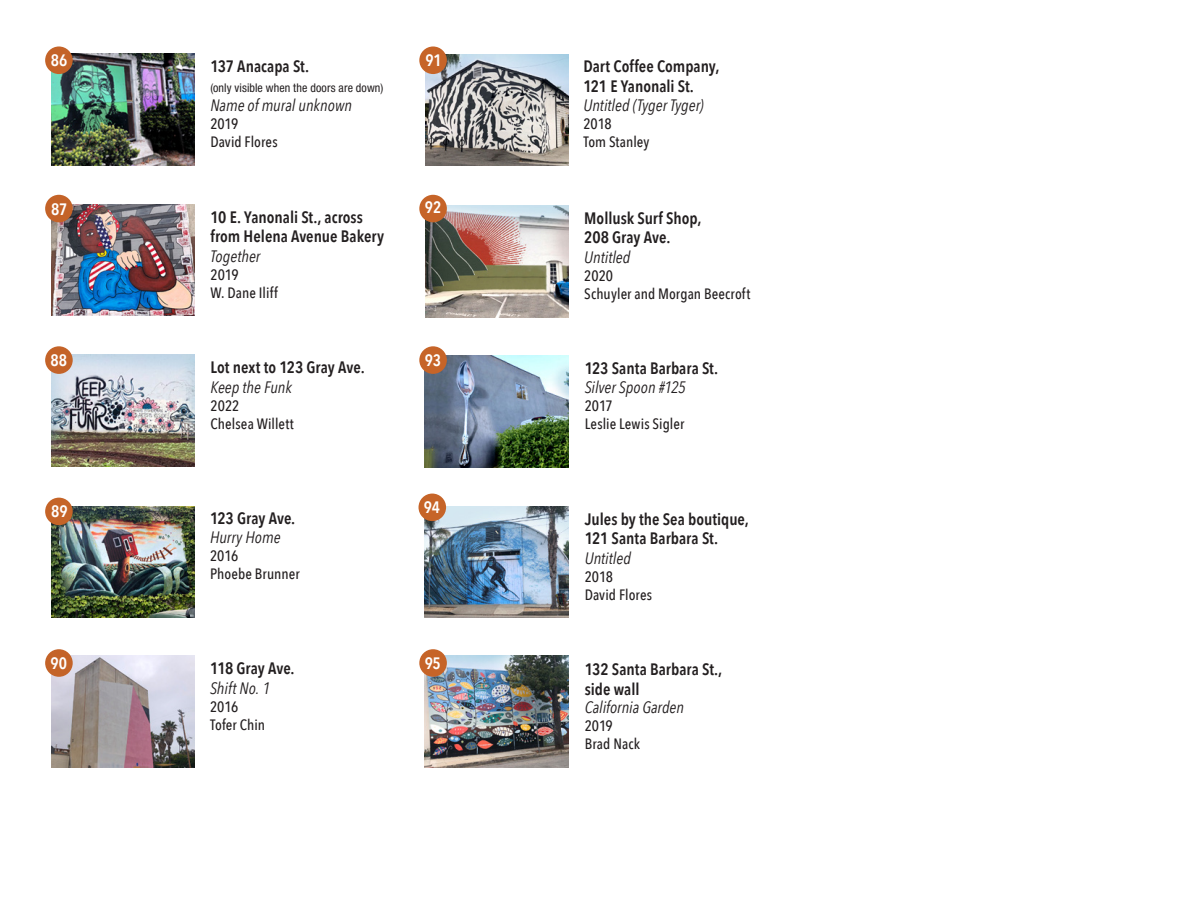
<style>
.page{position:relative;width:1188px;height:918px;background:#fff}
.page>*{position:absolute;margin:0;border:0;box-sizing:border-box;transform-origin:0 0}
.t1{font:600 16.5px/19.5px "Avenir Next Condensed";color:#231f20}
.t2{font:italic 16.5px "Avenir Next Condensed";color:#231f20}
.t3{font:600 16.5px "Avenir Next Condensed";color:#fff}
.t4{font:500 15px "Avenir Next Condensed";letter-spacing:.005em;color:#231f20}
.t5{font:condensed 12px "Helvetica Neue LT Std";letter-spacing:.01em;color:#231f20}
</style>
<div class="page">
<img style="left:425px;top:206px;width:144px;height:111px">
<img style="left:425px;top:54px;width:143px;height:112px">
<img style="left:425px;top:506px;width:143px;height:112px">
<img style="left:425px;top:656px;width:143px;height:111px">
<img style="left:425px;top:356px;width:143px;height:111px">
<img style="left:51px;top:355px;width:144px;height:111px">
<img style="left:51px;top:506px;width:144px;height:112px">
<img style="left:51px;top:656px;width:144px;height:111px">
<img style="left:52px;top:204px;width:143px;height:112px">
<img style="left:51px;top:54px;width:144px;height:111px">
<div style="left:45px;top:46px;width:28px;height:28px;background:#c46328;border-radius:50%"></div>
<div style="left:419px;top:346px;width:28px;height:28px;background:#c66428;border-radius:50%"></div>
<div style="left:45px;top:195px;width:28px;height:27px;background:#c46328;border-radius:50%"></div>
<div style="left:45px;top:346px;width:28px;height:28px;background:#c46328;border-radius:50%"></div>
<div style="left:45px;top:498px;width:28px;height:27px;background:#c56428;border-radius:50%"></div>
<div style="left:45px;top:649px;width:28px;height:28px;background:#c46328;border-radius:50%"></div>
<div style="left:419px;top:46px;width:28px;height:28px;background:#c66428;border-radius:50%"></div>
<div style="left:419px;top:195px;width:28px;height:27px;background:#c66428;border-radius:50%"></div>
<div style="left:419px;top:649px;width:28px;height:28px;background:#c66428;border-radius:50%"></div>
<div style="left:419px;top:494px;width:27px;height:27px;background:#c66428;border-radius:50%"></div>
<p class="t3" style="left:51px;top:46px;width:18px">86</p>
<p class="t1" style="left:210px;top:56px;width:100px">137 Anacapa St.</p>
<p class="t5" style="left:210px;top:81px;width:174px">(only visible when the doors are down)</p>
<p class="t2" style="left:210px;top:96px;width:143px">Name of mural unknown</p>
<p class="t4" style="left:210px;top:115px;width:30px">2019</p>
<p class="t4" style="left:210px;top:133px;width:69px">David Flores</p>
<p class="t3" style="left:425px;top:46px;width:18px">91</p>
<p class="t1" style="left:583px;top:56px;width:137px">Dart Coffee Company,</p>
<p class="t1" style="left:583px;top:76px;width:112px">121 E Yanonali St.</p>
<p class="t2" style="left:583px;top:96px;width:122px">Untitled (Tyger Tyger)</p>
<p class="t4" style="left:583px;top:115px;width:30px">2018</p>
<p class="t4" style="left:583px;top:133px;width:68px">Tom Stanley</p>
<p class="t3" style="left:51px;top:195px;width:18px">87</p>
<p class="t1" style="left:211px;top:207px;width:154px">10 E. Yanonali St., across</p>
<p class="t1" style="left:211px;top:226px;width:175px">from Helena Avenue Bakery</p>
<p class="t2" style="left:211px;top:246px;width:51px">Together</p>
<p class="t4" style="left:211px;top:265px;width:30px">2019</p>
<p class="t4" style="left:211px;top:283px;width:69px">W. Dane Iliff</p>
<p class="t3" style="left:425px;top:193px;width:18px">92</p>
<p class="t1" style="left:584px;top:208px;width:119px">Mollusk Surf Shop,</p>
<p class="t1" style="left:584px;top:227px;width:88px">208 Gray Ave.</p>
<p class="t2" style="left:584px;top:247px;width:48px">Untitled</p>
<p class="t4" style="left:584px;top:266px;width:30px">2020</p>
<p class="t4" style="left:584px;top:284px;width:168px">Schuyler and Morgan Beecroft</p>
<p class="t3" style="left:51px;top:346px;width:18px">88</p>
<p class="t1" style="left:211px;top:357px;width:156px">Lot next to 123 Gray Ave.</p>
<p class="t2" style="left:211px;top:377px;width:83px">Keep the Funk</p>
<p class="t4" style="left:211px;top:396px;width:30px">2022</p>
<p class="t4" style="left:211px;top:414px;width:85px">Chelsea Willett</p>
<p class="t3" style="left:425px;top:346px;width:18px">93</p>
<p class="t1" style="left:585px;top:358px;width:135px">123 Santa Barbara St.</p>
<p class="t2" style="left:585px;top:378px;width:103px">Silver Spoon #125</p>
<p class="t4" style="left:585px;top:397px;width:30px">2017</p>
<p class="t4" style="left:585px;top:415px;width:101px">Leslie Lewis Sigler</p>
<p class="t3" style="left:51px;top:497px;width:18px">89</p>
<p class="t1" style="left:210px;top:508px;width:87px">123 Gray Ave.</p>
<p class="t2" style="left:210px;top:528px;width:72px">Hurry Home</p>
<p class="t4" style="left:210px;top:547px;width:30px">2016</p>
<p class="t4" style="left:210px;top:565px;width:91px">Phoebe Brunner</p>
<p class="t3" style="left:424px;top:493px;width:18px">94</p>
<p class="t1" style="left:585px;top:509px;width:166px">Jules by the Sea boutique,<br>121 Santa Barbara St.</p>
<p class="t2" style="left:585px;top:548px;width:48px">Untitled</p>
<p class="t4" style="left:585px;top:567px;width:30px">2018</p>
<p class="t4" style="left:585px;top:585px;width:69px">David Flores</p>
<p class="t3" style="left:51px;top:649px;width:18px">90</p>
<p class="t1" style="left:210px;top:658px;width:86px">118 Gray Ave.</p>
<p class="t2" style="left:210px;top:678px;width:61px">Shift No. 1</p>
<p class="t4" style="left:210px;top:697px;width:30px">2016</p>
<p class="t4" style="left:210px;top:715px;width:56px">Tofer Chin</p>
<p class="t3" style="left:425px;top:649px;width:18px">95</p>
<p class="t1" style="left:585px;top:659px;width:139px">132 Santa Barbara St.,</p>
<p class="t1" style="left:585px;top:679px;width:56px">side wall</p>
<p class="t2" style="left:585px;top:697px;width:101px">California Garden</p>
<p class="t4" style="left:585px;top:716px;width:30px">2019</p>
<p class="t4" style="left:585px;top:734px;width:57px">Brad Nack</p>
</div>
